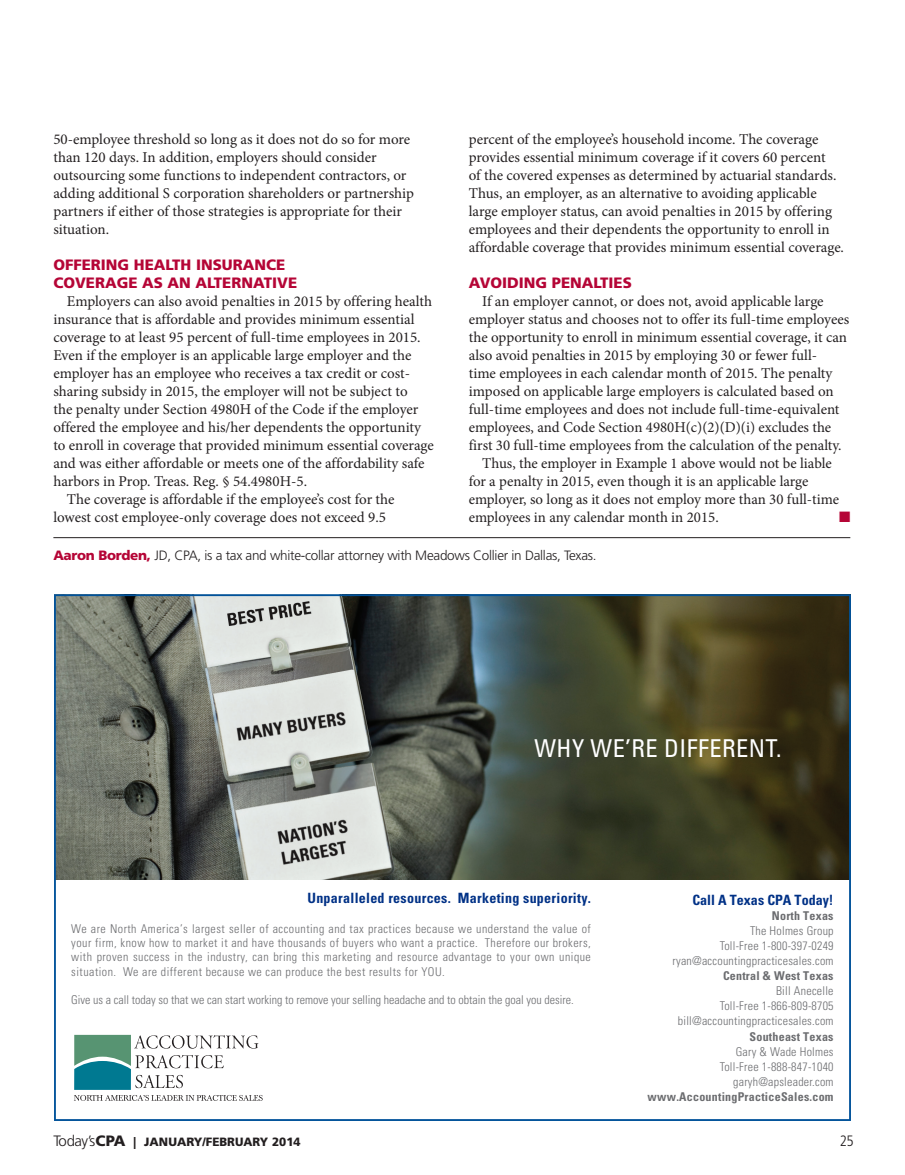
<style>
.page{position:relative;width:905px;height:1175px;background:#fff}
.page>*{position:absolute;margin:0;border:0;box-sizing:border-box;transform-origin:0 0}
.t1{font:24.45px "Nova Condensed S Si Condensed";letter-spacing:.02em;color:#fff}
.Body_Copy{font:15px/18px "Minion Pro";color:#231f20}
.BodyCopy_Subhead{font:900 15px "Frutiger LT Std";color:#b50536}
.t2{font:300 condensed 15px "Frutiger LT Std";color:#231f20}
.Body_Copy-2{font:15px "Zapf Dingbats Std";color:#b50536}
.t3{font:700 condensed 14.1px "Nova Condensed S Si";letter-spacing:.02em;color:#003186}
.t4{font:700 condensed 14.1px "Nova Condensed S Si";color:#003186}
.Tag{font:300 13.5px "Frutiger LT Std";letter-spacing:-.02em;color:#231f20}
.t5{font:300 condensed 12px/15px "Nova Light Condensed S Si";letter-spacing:.02em;color:#6c6d70;text-align:justify}
.t6{font:300 condensed 12px "Nova Light Condensed S Si";color:#6c6d70}
.t7{font:900 12px "Frutiger LT Std";color:#231f20}
.s1{font-weight:900;color:#b50536}
.s2{font-family:"Nova Condensed S Si";font-weight:700}
.s3{font-weight:300;font-size:15px}
.s4{font-size:15px}
</style>
<div class="page">
<hr style="left:53px;top:537px;width:797px;height:1px;background:#231f20">
<svg style="left:54px;top:594px;width:796px;height:526px"></svg>
<div style="left:71px;top:1032px;width:208px;height:71px;background:#fff"></div>
<svg style="left:74px;top:1034px;width:188px;height:66px"></svg>
<p class="Body_Copy" style="left:53px;top:130px;width:362px">50-employee threshold so long as it does not do so for more than 120 days. In addition, employers should consider outsourcing some functions to independent contractors, or adding additional S corporation shareholders or partnership partners if either of those strategies is appropriate for their situation.</p>
<p class="BodyCopy_Subhead" style="left:53px;top:256px;width:233px">OFFERING HEALTH INSURANCE</p>
<p class="BodyCopy_Subhead" style="left:53px;top:274px;width:245px">COVERAGE AS AN ALTERNATIVE</p>
<p class="Body_Copy" style="left:53px;top:292px;width:382px;text-indent:14px">Employers can also avoid penalties in 2015 by offering health insurance that is affordable and provides minimum essential coverage to at least 95 percent of full-time employees in 2015.<br>Even if the employer is an applicable large employer and the employer has an employee who receives a tax credit or cost&shy;sharing subsidy in 2015, the employer will not be subject to<br>the penalty under Section 4980H of the Code if the employer offered the employee and his/her dependents the opportunity to enroll in coverage that provided minimum essential coverage and was either affordable or meets one of the affordability safe harbors in Prop. Treas. Reg. § 54.4980H-5.</p>
<p class="Body_Copy" style="left:53px;top:490px;width:343px;text-indent:14px">The coverage is affordable if the employee’s cost for the lowest cost employee-only coverage does not exceed 9.5</p>
<p class="Body_Copy" style="left:468px;top:130px;width:377px">percent of the employee’s household income. The coverage provides essential minimum coverage if it covers 60 percent<br>of the covered expenses as determined by actuarial standards.<br>Thus, an employer, as an alternative to avoiding applicable large employer status, can avoid penalties in 2015 by offering employees and their dependents the opportunity to enroll in affordable coverage that provides minimum essential coverage.</p>
<p class="BodyCopy_Subhead" style="left:468px;top:274px;width:165px">AVOIDING PENALTIES</p>
<p class="Body_Copy" style="left:468px;top:292px;width:382px;text-indent:14px">If an employer cannot, or does not, avoid applicable large employer status and chooses not to offer its full-time employees the opportunity to enroll in minimum essential coverage, it can also avoid penalties in 2015 by employing 30 or fewer full-<br>time employees in each calendar month of 2015. The penalty imposed on applicable large employers is calculated based on full-time employees and does not include full-time-equivalent employees, and Code Section 4980H(c)(2)(D)(i) excludes the first 30 full-time employees from the calculation of the penalty.</p>
<p class="Body_Copy" style="left:468px;top:454px;width:372px;text-indent:14px">Thus, the employer in Example 1 above would not be liable for a penalty in 2015, even though it is an applicable large employer, so long as it does not employ more than 30 full-time employees in any calendar month in 2015.</p>
<p class="Body_Copy-2" style="left:839px;top:510px;width:13px">■</p>
<p class="Tag" style="left:53px;top:547px;width:544px"><span class="s1">Aaron Borden,</span> JD, CPA, is a tax and white-collar attorney with Meadows Collier in Dallas, Texas.</p>
<p class="t1" style="left:534px;top:732px;width:248px">WHY WE’RE DIFFERENT.</p>
<p class="t3" style="left:307px;top:889px;width:285px">Unparalleled resources. Marketing superiority.</p>
<p class="t5" style="left:71px;top:921px;width:521px;line-height:14.2px">We are North America’s largest seller of accounting and tax practices because we understand the value of your firm, know how to market it and have thousands of buyers who want a practice. Therefore our brokers, with proven success in the industry, can bring this marketing and resource advantage to your own unique situation. We are different because we can produce the best results for YOU.</p>
<p class="t6" style="left:71px;top:992px;width:504px">Give us a call today so that we can start working to remove your selling headache and to obtain the goal you desire.</p>
<p class="t4" style="left:692px;top:891px;width:143px">Call A Texas CPA Today!</p>
<p class="t5" style="left:647px;top:908px;width:187px;text-align:right"><span class="s2">North Texas<br></span>The Holmes Group<br>Toll-Free 1-800-397-0249 ryan@accountingpracticesales.com<br><span class="s2">Central &amp; West Texas<br></span>Bill Anecelle<br>Toll-Free 1-866-809-8705 bill@accountingpracticesales.com<br><span class="s2">Southeast Texas<br></span>Gary &amp; Wade Holmes<br>Toll-Free 1-888-847-1040 garyh@apsleader.com <span class="s2">www.AccountingPracticeSales.com</span></p>
<p class="t7" style="left:53px;top:1134px;width:249px"><span class="s3">Today’s</span><span class="s4">CPA</span> | JANUARY/FEBRUARY 2014</p>
<p class="t2" style="left:839px;top:1132px;width:15px">25</p>
</div>
